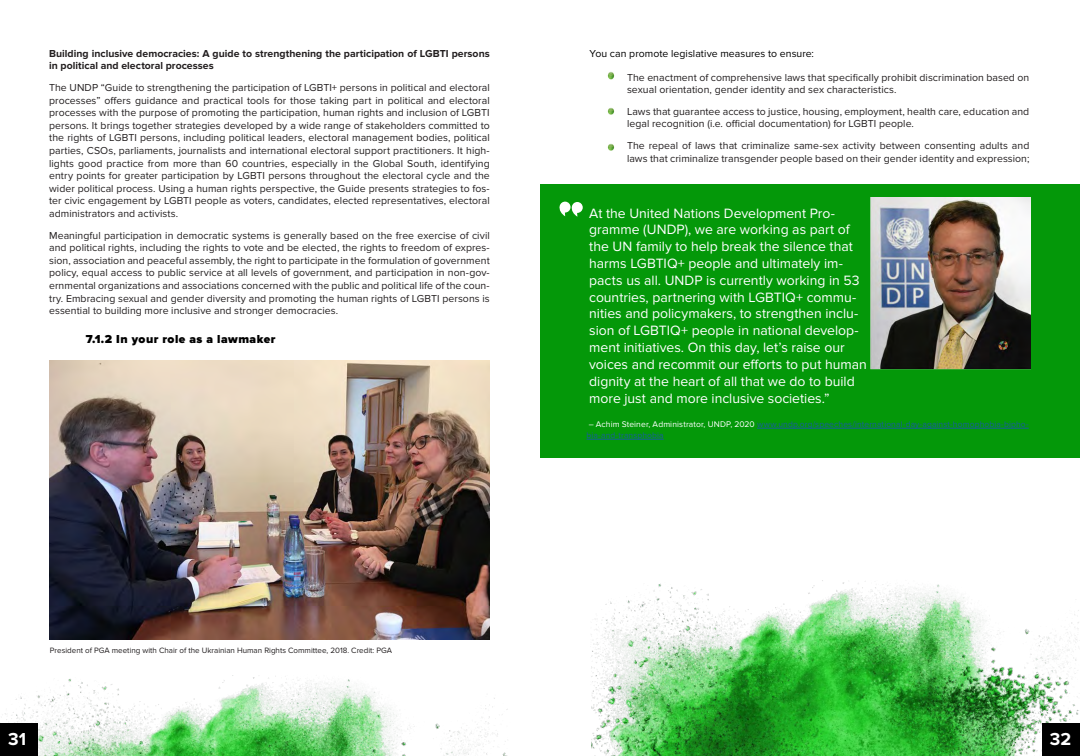
<style>
.page{position:relative;width:1080px;height:756px;background:#fff}
.page>*{position:absolute;margin:0;border:0;box-sizing:border-box;transform-origin:0 0}
.t1{font:700 18px "Proxima Nova";color:#fff}
.t2{font:14px/16.9px "Proxima Nova";color:#fff}
.t3{font:900 12px "Proxima Nova";letter-spacing:.04em;color:#000}
.t4{font:10.5px/12.6px "Proxima Nova";letter-spacing:.005em;color:#231f20}
.t5{font:700 10.5px/12.6px "Proxima Nova";color:#231f20}
.t6{font:10.5px "Proxima Nova";letter-spacing:.005em;color:#000}
.t7{font:8.5px/11px "Proxima Nova";letter-spacing:.015em;color:#175d9e}
.t8{font:8px "Proxima Nova";color:#231f20}
.s1{color:#fff}
</style>
<div class="page">
<img style="left:591px;top:580px;width:489px;height:176px">
<img style="left:0;top:675px;width:508px;height:81px">
<div style="left:1043px;top:724px;width:37px;height:32px;background:#000"></div>
<div style="left:0;top:724px;width:37px;height:32px;background:#000"></div>
<svg style="left:607px;top:72px;width:8px;height:8px"></svg>
<svg style="left:607px;top:108px;width:8px;height:7px"></svg>
<img style="left:49px;top:361px;width:441px;height:278px">
<svg style="left:607px;top:143px;width:8px;height:8px"></svg>
<div style="left:540px;top:184px;width:540px;height:273px;background:#049809"></div>
<svg style="left:559px;top:202px;width:24px;height:15px"></svg>
<img style="left:868px;top:198px;width:162px;height:176px">
<hr style="left:757px;top:428px;width:272px;height:1px;background:#175d9e">
<hr style="left:587px;top:439px;width:77px;height:1px;background:#175d9e">
<p class="t5" style="left:49px;top:47px;width:442px">Building inclusive democracies: A guide to strengthening the participation of LGBTI persons in political and electoral processes</p>
<p class="t4" style="left:49px;top:81px;width:442px;text-align:justify">The UNDP “Guide to strengthening the participation of LGBTI+ persons in political and electoral processes” offers guidance and practical tools for those taking part in political and electoral processes with the purpose of promoting the participation, human rights and inclusion of LGBTI persons. It brings together strategies developed by a wide range of stakeholders committed to the rights of LGBTI persons, including political leaders, electoral management bodies, political parties, CSOs, parliaments, journalists and international electoral support practitioners. It high&shy;lights good practice from more than 60 countries, especially in the Global South, identifying entry points for greater participation by LGBTI persons throughout the electoral cycle and the wider political process. Using a human rights perspective, the Guide presents strategies to fos&shy;ter civic engagement by LGBTI people as voters, candidates, elected representatives, electoral administrators and activists.</p>
<p class="t4" style="left:49px;top:229px;width:442px;text-align:justify">Meaningful participation in democratic systems is generally based on the free exercise of civil and political rights, including the rights to vote and be elected, the rights to freedom of expres&shy;sion, association and peaceful assembly, the right to participate in the formulation of government policy, equal access to public service at all levels of government, and participation in non-gov&shy;ernmental organizations and associations concerned with the public and political life of the coun&shy;try. Embracing sexual and gender diversity and promoting the human rights of LGBTI persons is essential to building more inclusive and stronger democracies.</p>
<p class="t3" style="left:86px;top:332px;width:191px">7.1.2 In your role as a lawmaker</p>
<p class="t8" style="left:50px;top:646px;width:344px">President of PGA meeting with Chair of the Ukrainian Human Rights Committee, 2018. Credit: PGA</p>
<p class="t6" style="left:590px;top:48px;width:226px">You can promote legislative measures to ensure:</p>
<p class="t4" style="left:627px;top:71px;width:404px">The enactment of comprehensive laws that specifically prohibit discrimination based on sexual orientation, gender identity and sex characteristics.</p>
<p class="t4" style="left:627px;top:105px;width:404px">Laws that guarantee access to justice, housing, employment, health care, education and legal recognition (i.e. official documentation) for LGBTI people.</p>
<p class="t4" style="left:627px;top:139px;width:404px">The repeal of laws that criminalize same-sex activity between consenting adults and laws that criminalize transgender people based on their gender identity and expression;</p>
<p class="t2" style="left:589px;top:205px;width:279px">At the United Nations Development Pro&shy;gramme (UNDP), we are working as part of the UN family to help break the silence that harms LGBTIQ+ people and ultimately im&shy;pacts us all. UNDP is currently working in 53 countries, partnering with LGBTIQ+ commu&shy;nities and policymakers, to strengthen inclu&shy;sion of LGBTIQ+ people in national develop&shy;ment initiatives. On this day, let’s raise our voices and recommit our efforts to put human dignity at the heart of all that we do to build more just and more inclusive societies.”</p>
<p class="t7" style="left:587px;top:419px;width:444px"><span class="s1">– Achim Steiner, Administrator, UNDP, 2020</span> www.undp.org/speeches/international-day-against-homophobia-bipho&shy;bia-and-transphobia</p>
<p class="t1" style="left:8px;top:729px;width:19px">31</p>
<p class="t1" style="left:1050px;top:729px;width:23px">32</p>
</div>
